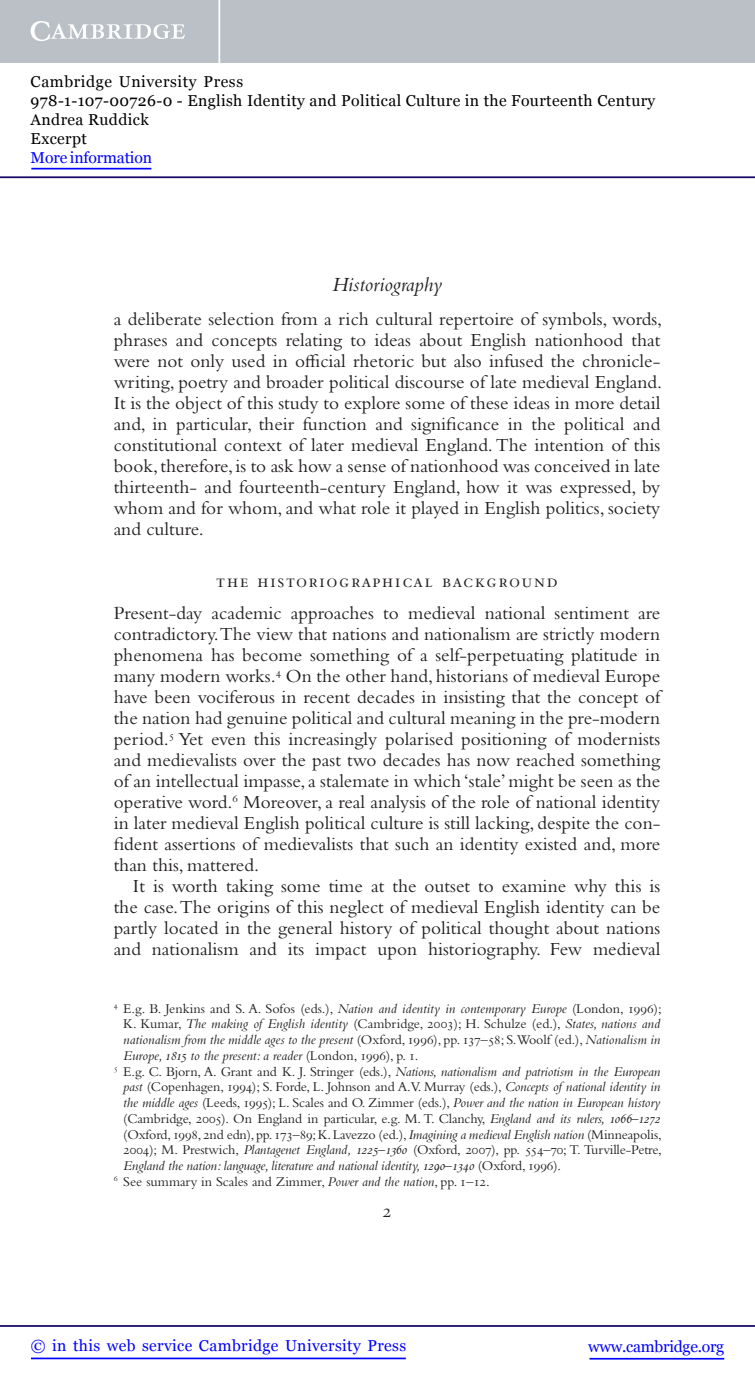
<style>
.page{position:relative;width:755px;height:1385px;background:#fff}
.page>*{position:absolute;margin:0;border:0;box-sizing:border-box;transform-origin:0 0}
.t1{font:italic 21px "Bembo Std";color:#231f20}
.t2{font:19.25px/21px "Bembo Std";color:#231f20;text-align:justify}
.t3{font:19.25px/31.5px "Bembo Std";letter-spacing:.08em;color:#231f20;text-align:center}
.t4{font:15.75px/18.9px "Georgia";letter-spacing:.025em;color:#000}
.t5{font:15.75px "Georgia";letter-spacing:.025em;color:#00f}
.t6{font:15.75px "Georgia";letter-spacing:-.015em;color:#00f}
.t7{font:15.75px "Georgia";letter-spacing:-.01em;color:#00f}
.t8{font:14px "Bembo Std";letter-spacing:-.01em;color:#231f20}
.t9{font:italic 14px "Bembo Std";letter-spacing:-.01em;color:#231f20}
.s1{font-style:italic}
.s2{font-style:normal}
</style>
<div class="page">
<hr style="left:589px;top:1358px;width:134px;height:1px;background:#00f">
<hr style="left:0;top:1325px;width:754px;height:2px;background:#150666">
<hr style="left:31px;top:1357px;width:374px;height:2px;background:#00f">
<div style="left:0;top:0;width:754px;height:63px;background:#bac0c6"></div>
<svg style="left:31px;top:21px;width:154px;height:20px"></svg>
<hr style="left:218px;top:0;width:2px;height:63px;background:#fff">
<hr style="left:0;top:176px;width:754px;height:2px;background:#150666">
<hr style="left:31px;top:168px;width:120px;height:1px;background:#00f">
<p class="t4" style="left:31px;top:72px;width:625px">Cambridge University Press<br>978-1-107-00726-0 - English Identity and Political Culture in the Fourteenth Century Andrea Ruddick<br>Excerpt</p>
<p class="t7" style="left:31px;top:148px;width:123px">More information</p>
<p class="t1" style="left:332px;top:276px;width:111px">Historiography</p>
<p class="t2" style="left:114px;top:310px;width:549px">a deliberate selection from a rich cultural repertoire of symbols, words, phrases and concepts relating to ideas about English nationhood that were not only used in official rhetoric but also infused the chronicle&shy;writing, poetry and broader political discourse of late medieval England.<br>It is the object of this study to explore some of these ideas in more detail and, in particular, their function and significance in the political and constitutional context of later medieval England. The intention of this book, therefore, is to ask how a sense of nationhood was conceived in late thirteenth- and fourteenth-century England, how it was expressed, by whom and for whom, and what role it played in English politics, society and culture.</p>
<p class="t3" style="left:114px;top:567px;width:548px">The historiographical background<br>Present-day academic approaches to medieval national sentiment are</p>
<p class="t2" style="left:114px;top:625px;width:549px">contradictory.The view that nations and nationalism are strictly modern phenomena has become something of a self-perpetuating platitude in many modern works. <sup>4</sup> On the other hand, historians of medieval Europe have been vociferous in recent decades in insisting that the concept of the nation had genuine political and cultural meaning in the pre-modern period. <sup>5</sup> Yet even this increasingly polarised positioning of modernists and medievalists over the past two decades has now reached something of an intellectual impasse, a stalemate in which ‘stale’ might be seen as the operative word. <sup>6</sup> Moreover, a real analysis of the role of national identity in later medieval English political culture is still lacking, despite the con&shy;fident assertions of medievalists that such an identity existed and, more than this, mattered.</p>
<p class="t2" style="left:114px;top:877px;width:548px;text-indent:19px">It is worth taking some time at the outset to examine why this is the case. The origins of this neglect of medieval English identity can be partly located in the general history of political thought about nations and nationalism and its impact upon historiography. Few medieval</p>
<p class="t8" style="left:114px;top:1003px;width:549px"><sup>4</sup> E .g. B. Jenkins and S. A. Sofos (eds.), <span class="s1">Nation and identity in contemporary Europe</span> ( London , 1996 ) ;</p>
<p class="t9" style="left:123px;top:1018px;width:538px"><span class="s2">K. Kumar ,</span> The making of English identity <span class="s2">( Cambridge , 2003 ) ; H. Schulze (ed.),</span> States, nations and</p>
<p class="t9" style="left:123px;top:1034px;width:538px">nationalism from the middle ages to the present <span class="s2">( Oxford , 1996 ), pp. 137–58 ; S. Woolf (ed.),</span> Nationalism in</p>
<p class="t9" style="left:123px;top:1050px;width:296px">Europe, 1815 to the present: a reader <span class="s2">( London , 1996 ), p. 1 .</span></p>
<p class="t9" style="left:114px;top:1066px;width:548px"><sup>5</sup> <span class="s2">E .g. C. Bjorn , A. Grant and K. J. Stringer (eds.),</span> Nations, nationalism and patriotism in the European</p>
<p class="t8" style="left:123px;top:1081px;width:538px"><span class="s1">past</span> ( Copenhagen , 1994 ) ; S. Forde , L. Johnson and A.V. Murray (eds.), <span class="s1">Concepts of national identity in</span></p>
<p class="t9" style="left:123px;top:1097px;width:538px">the middle ages <span class="s2">( Leeds , 1995 ) ; L. Scales and O. Zimmer (eds.),</span> Power and the nation in European history</p>
<p class="t8" style="left:123px;top:1113px;width:538px">( Cambridge , 2005 ) . On England in particular, e.g. M. T. Clanchy , <span class="s1">England and its rulers, 1066–1272</span></p>
<p class="t8" style="left:123px;top:1129px;width:539px">( Oxford , 1998 , 2nd edn), pp. 173–89 ; K. Lavezzo (ed.), <span class="s1">Imagining a medieval English nation</span> ( Minneapolis ,</p>
<p class="t8" style="left:123px;top:1144px;width:539px">2004 ) ; M. Prestwich , <span class="s1">Plantagenet England, 1225–1360</span> ( Oxford , 2007 ), pp. 554–70 ; T. Turville-Petre ,</p>
<p class="t9" style="left:123px;top:1160px;width:439px">England the nation: language, literature and national identity, 1290–1340 <span class="s2">( Oxford , 1996 ) .</span></p>
<p class="t8" style="left:114px;top:1176px;width:377px"><sup>6</sup> See summary in Scales and Zimmer, <span class="s1">Power and the nation</span> , pp. 1–12.</p>
<p class="t2" style="left:382px;top:1202px;width:11px">2</p>
<p class="t5" style="left:31px;top:1337px;width:376px">© in this web service Cambridge University Press</p>
<p class="t6" style="left:587px;top:1337px;width:137px">www.cambridge.org</p>
</div>
